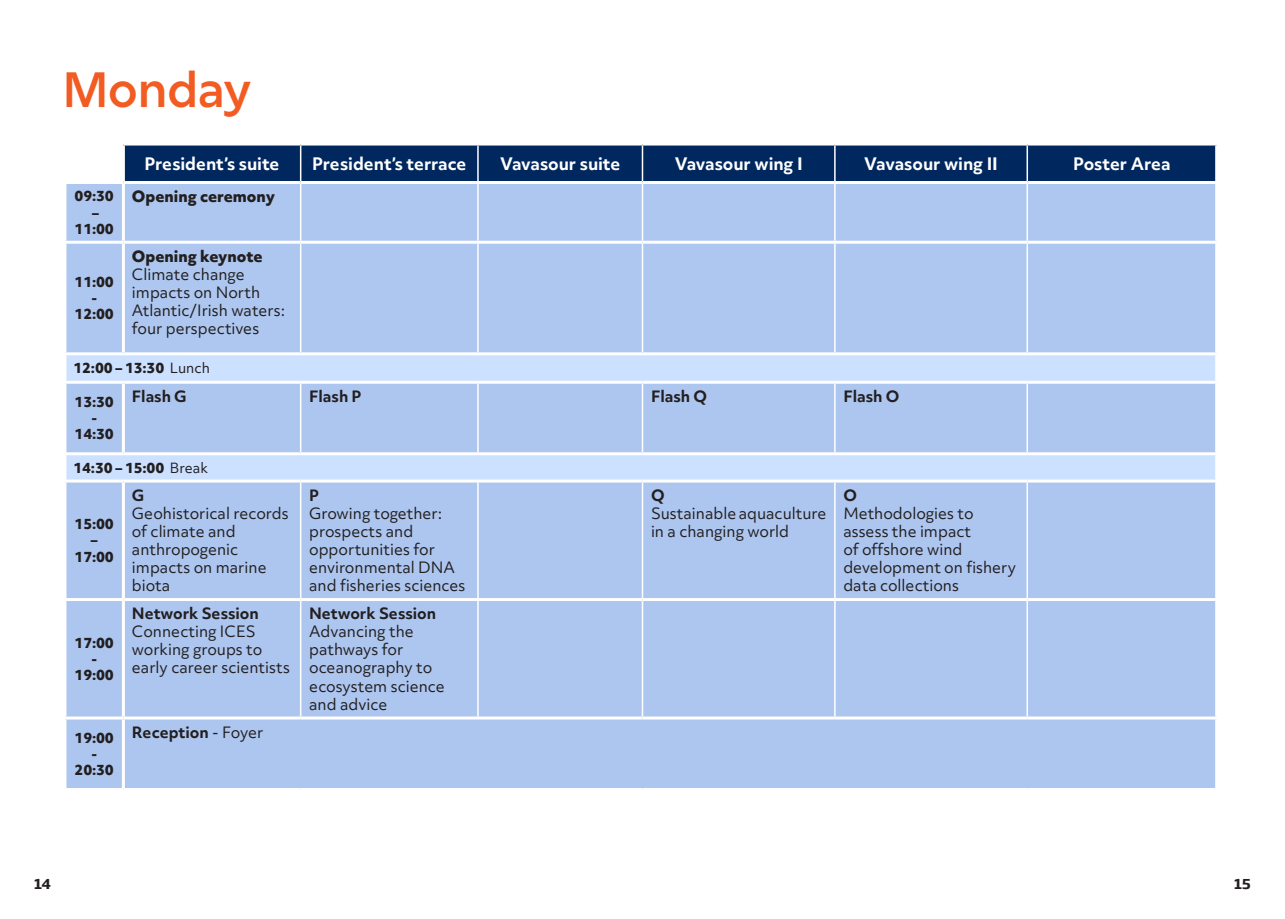
<style>
.page{position:relative;width:1285px;height:919px;background:#fff}
.page>*{position:absolute;margin:0;border:0;box-sizing:border-box;transform-origin:0 0}
.t1{font:600 49.5px "Rig Sans";color:#f25b21}
.t2{font:700 16.5px "Objektiv Mk 3";color:#fff}
.t3{font:15px/18px "Objektiv Mk 3";color:#231f20}
.t4{font:700 15px "Objektiv Mk 3";color:#231f20}
.t5{font:800 15px "Objektiv Mk 3";color:#231f20}
.t6{font:800 13.5px/16.2px "Objektiv Mk 3";color:#231f20;text-align:center}
.t7{font:700 13.5px "Soho Gothic Pro";color:#231f20}
.s1{font-weight:400}
</style>
<div class="page">
<div style="left:125px;top:145px;width:1089px;height:36px;background:#00285f"></div>
<div style="left:66px;top:184px;width:1148px;height:168px;background:#adc7f0"></div>
<svg style="left:66px;top:355px;width:1148px;height:26px;fill:#cce0ff"></svg>
<svg style="left:66px;top:384px;width:1148px;height:404px;fill:#adc6f0"></svg>
<hr style="left:300px;top:184px;width:1px;height:57px;background:#fff">
<hr style="left:477px;top:184px;width:1px;height:57px;background:#fff">
<hr style="left:641px;top:184px;width:2px;height:57px;background:#fff">
<hr style="left:834px;top:184px;width:1px;height:57px;background:#fff">
<hr style="left:1026px;top:184px;width:1px;height:57px;background:#fff">
<hr style="left:300px;top:244px;width:1px;height:108px;background:#fff">
<hr style="left:477px;top:244px;width:1px;height:108px;background:#fff">
<hr style="left:641px;top:244px;width:2px;height:108px;background:#fff">
<hr style="left:834px;top:244px;width:1px;height:108px;background:#fff">
<hr style="left:1026px;top:244px;width:1px;height:108px;background:#fff">
<hr style="left:300px;top:384px;width:1px;height:68px;background:#fff">
<hr style="left:477px;top:384px;width:1px;height:68px;background:#fff">
<hr style="left:641px;top:384px;width:2px;height:68px;background:#fff">
<hr style="left:834px;top:384px;width:1px;height:68px;background:#fff">
<hr style="left:1026px;top:384px;width:1px;height:68px;background:#fff">
<hr style="left:300px;top:482px;width:1px;height:116px;background:#fff">
<hr style="left:477px;top:482px;width:1px;height:116px;background:#fff">
<hr style="left:641px;top:482px;width:2px;height:116px;background:#fff">
<hr style="left:834px;top:482px;width:1px;height:116px;background:#fff">
<hr style="left:1026px;top:482px;width:1px;height:116px;background:#fff">
<hr style="left:300px;top:601px;width:1px;height:115px;background:#fff">
<hr style="left:477px;top:601px;width:1px;height:115px;background:#fff">
<hr style="left:641px;top:601px;width:2px;height:115px;background:#fff">
<hr style="left:834px;top:601px;width:1px;height:115px;background:#fff">
<hr style="left:1026px;top:601px;width:1px;height:115px;background:#fff">
<hr style="left:300px;top:145px;width:1px;height:36px;background:#fff">
<hr style="left:477px;top:145px;width:1px;height:36px;background:#fff">
<hr style="left:641px;top:145px;width:2px;height:36px;background:#fff">
<hr style="left:834px;top:145px;width:1px;height:36px;background:#fff">
<hr style="left:1026px;top:145px;width:1px;height:36px;background:#fff">
<hr style="left:122px;top:184px;width:3px;height:57px;background:#fff">
<hr style="left:63px;top:241px;width:60px;height:3px;background:#fff">
<hr style="left:123px;top:241px;width:177px;height:3px;background:#fff">
<hr style="left:122px;top:244px;width:3px;height:108px;background:#fff">
<hr style="left:300px;top:241px;width:178px;height:3px;background:#fff">
<hr style="left:478px;top:241px;width:164px;height:3px;background:#fff">
<hr style="left:642px;top:241px;width:192px;height:3px;background:#fff">
<hr style="left:834px;top:241px;width:193px;height:3px;background:#fff">
<hr style="left:1027px;top:241px;width:190px;height:3px;background:#fff">
<hr style="left:122px;top:384px;width:3px;height:68px;background:#fff">
<hr style="left:63px;top:452px;width:60px;height:3px;background:#fff">
<hr style="left:123px;top:452px;width:177px;height:3px;background:#fff">
<hr style="left:300px;top:452px;width:178px;height:3px;background:#fff">
<hr style="left:478px;top:452px;width:164px;height:3px;background:#fff">
<hr style="left:642px;top:452px;width:192px;height:3px;background:#fff">
<hr style="left:834px;top:452px;width:193px;height:3px;background:#fff">
<hr style="left:1027px;top:452px;width:190px;height:3px;background:#fff">
<hr style="left:63px;top:479px;width:60px;height:3px;background:#fff">
<hr style="left:123px;top:479px;width:177px;height:3px;background:#fff">
<hr style="left:122px;top:482px;width:3px;height:116px;background:#fff">
<hr style="left:300px;top:479px;width:178px;height:3px;background:#fff">
<hr style="left:478px;top:479px;width:164px;height:3px;background:#fff">
<hr style="left:642px;top:479px;width:192px;height:3px;background:#fff">
<hr style="left:834px;top:479px;width:193px;height:3px;background:#fff">
<hr style="left:1027px;top:479px;width:190px;height:3px;background:#fff">
<hr style="left:63px;top:598px;width:60px;height:3px;background:#fff">
<hr style="left:123px;top:598px;width:177px;height:3px;background:#fff">
<hr style="left:122px;top:601px;width:3px;height:115px;background:#fff">
<hr style="left:300px;top:598px;width:178px;height:3px;background:#fff">
<hr style="left:478px;top:598px;width:164px;height:3px;background:#fff">
<hr style="left:642px;top:598px;width:192px;height:3px;background:#fff">
<hr style="left:834px;top:598px;width:193px;height:3px;background:#fff">
<hr style="left:1027px;top:598px;width:190px;height:3px;background:#fff">
<hr style="left:63px;top:716px;width:60px;height:3px;background:#fff">
<hr style="left:123px;top:716px;width:177px;height:3px;background:#fff">
<hr style="left:122px;top:719px;width:3px;height:69px;background:#fff">
<hr style="left:300px;top:716px;width:178px;height:3px;background:#fff">
<hr style="left:478px;top:716px;width:164px;height:3px;background:#fff">
<hr style="left:642px;top:716px;width:192px;height:3px;background:#fff">
<hr style="left:834px;top:716px;width:193px;height:3px;background:#fff">
<hr style="left:1027px;top:716px;width:190px;height:3px;background:#fff">
<h1 class="t1" style="left:62px;top:59px;width:190px">Monday</h1>
<p class="t2" style="left:144px;top:152px;width:136px">President’s suite</p>
<p class="t2" style="left:312px;top:152px;width:156px">President’s terrace</p>
<p class="t2" style="left:500px;top:152px;width:122px">Vavasour suite</p>
<p class="t2" style="left:674px;top:152px;width:129px">Vavasour wing I</p>
<p class="t2" style="left:864px;top:152px;width:135px">Vavasour wing II</p>
<p class="t2" style="left:1072px;top:152px;width:99px">Poster Area</p>
<p class="t6" style="left:75px;top:188px;width:41px">09:30 –<br>11:00</p>
<p class="t5" style="left:132px;top:186px;width:145px">Opening ceremony</p>
<p class="t5" style="left:132px;top:246px;width:132px">Opening keynote</p>
<p class="t3" style="left:132px;top:265px;width:155px">Climate change impacts on North<br>Atlantic/Irish waters: four perspectives</p>
<p class="t6" style="left:73px;top:359px;width:138px">12:00 – 13:30 <span class="s1">Lunch</span></p>
<p class="t6" style="left:75px;top:393px;width:41px">13:30 -<br>14:30</p>
<p class="t6" style="left:75px;top:273px;width:41px">11:00 -<br>12:00</p>
<p class="t4" style="left:132px;top:386px;width:56px">Flash G</p>
<p class="t4" style="left:309px;top:386px;width:54px">Flash P</p>
<p class="t4" style="left:651px;top:386px;width:57px">Flash Q</p>
<p class="t4" style="left:843px;top:386px;width:57px">Flash O</p>
<p class="t6" style="left:73px;top:459px;width:136px">14:30 – 15:00 <span class="s1">Break</span></p>
<p class="t6" style="left:75px;top:515px;width:41px">15:00 –<br>17:00</p>
<p class="t6" style="left:75px;top:634px;width:41px">17:00 -<br>19:00</p>
<p class="t4" style="left:132px;top:484px;width:14px">G</p>
<p class="t3" style="left:132px;top:504px;width:158px">Geohistorical records of climate and anthropogenic impacts on marine biota</p>
<p class="t4" style="left:132px;top:603px;width:128px">Network Session</p>
<p class="t3" style="left:132px;top:622px;width:160px">Connecting ICES working groups to early career scientists</p>
<p class="t6" style="left:75px;top:729px;width:41px">19:00 -<br>20:30</p>
<p class="t4" style="left:132px;top:721px;width:133px">Reception <span class="s1">- Foyer</span></p>
<p class="t4" style="left:309px;top:484px;width:11px">P</p>
<p class="t3" style="left:309px;top:504px;width:158px">Growing together: prospects and opportunities for environmental DNA and fisheries sciences</p>
<p class="t4" style="left:309px;top:603px;width:128px">Network Session</p>
<p class="t3" style="left:309px;top:622px;width:137px">Advancing the pathways for oceanography to ecosystem science and advice</p>
<p class="t4" style="left:651px;top:484px;width:15px">Q</p>
<p class="t3" style="left:651px;top:504px;width:177px">Sustainable aquaculture in a changing world</p>
<p class="t4" style="left:843px;top:484px;width:15px">O</p>
<p class="t3" style="left:843px;top:504px;width:174px">Methodologies to assess the impact<br>of offshore wind development on fishery data collections</p>
<p class="t7" style="left:34px;top:873px;width:19px">14</p>
<p class="t7" style="left:1233px;top:873px;width:18px">15</p>
</div>
